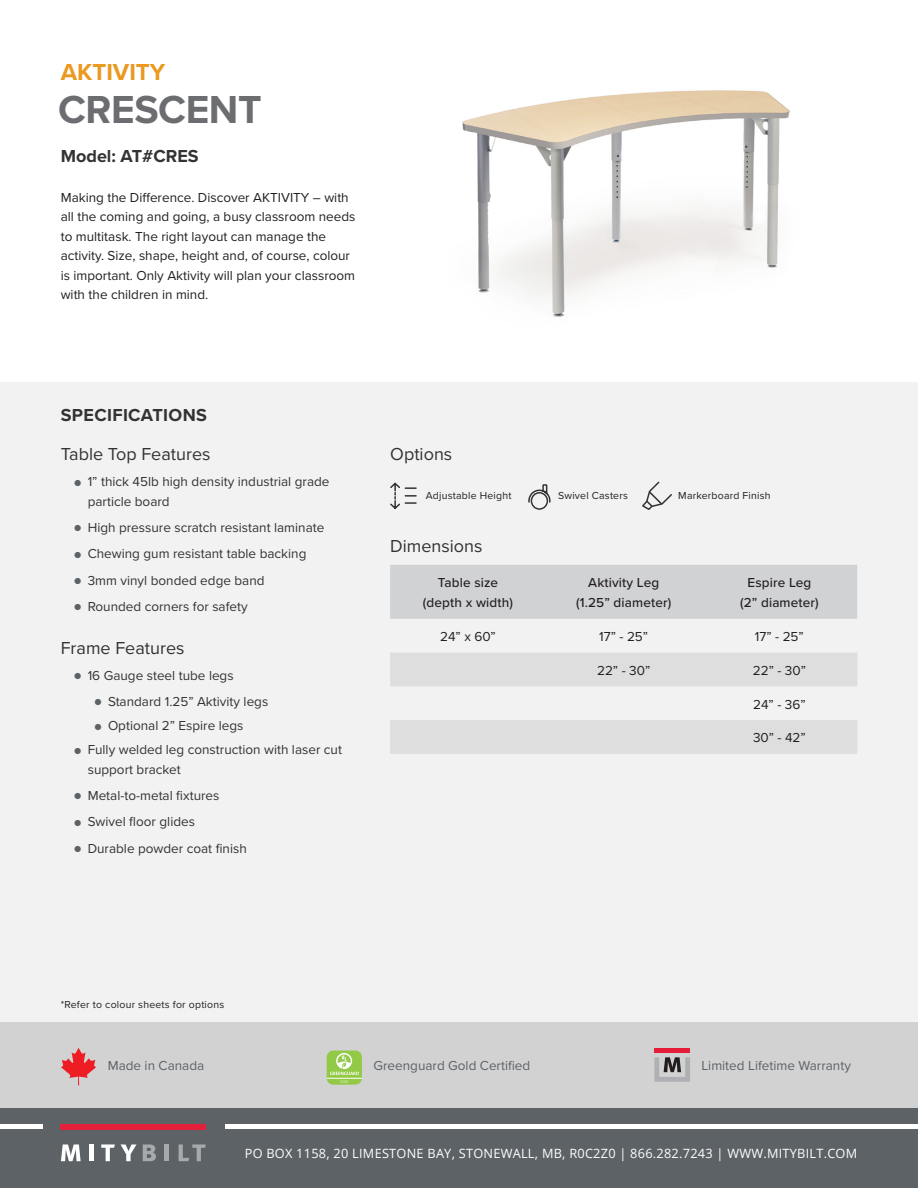
<style>
.page{position:relative;width:918px;height:1188px;background:#fff}
.page>*{position:absolute;margin:0;border:0;box-sizing:border-box;transform-origin:0 0}
.t1{font:700 40.5px "Proxima Nova";letter-spacing:-.01em;color:#6c6d70}
.Overline{font:700 24px "Proxima Nova";color:#ea9921}
.Subheader{font:18px "Proxima Nova";color:#323332}
.Model{font:700 18px "Proxima Nova";letter-spacing:.02em;color:#323332}
.Model-2{font:700 18px "Proxima Nova";color:#323332}
.t2{font:13.5px/19.5px "Proxima Nova";color:#323332}
.Body{font:13.5px/19.5px "Proxima Nova";color:#231f20}
.Table_Headers{font:500 13.5px/19.5px "Proxima Nova";letter-spacing:.01em;color:#231f20;text-align:center}
.t3{font:13.5px "Proxima Nova";color:#5c6266}
.Table_Body{font:13.5px "Proxima Nova";color:#231f20}
.t4{font:12.75px "Open Sans";letter-spacing:.02em;color:#fff}
.Options{font:10.5px "Proxima Nova";letter-spacing:.02em;color:#231f20}
.Small_text{font:10.5px "Proxima Nova";letter-spacing:.02em;color:#231f20}
.s1{font-size:10.5px;color:#5c6266}
</style>
<div class="page">
<div style="left:0;top:382px;width:918px;height:806px;background:#f2f2f3"></div>
<div style="left:0;top:1022px;width:918px;height:87px;background:#d2d2d3"></div>
<div style="left:0;top:1109px;width:918px;height:79px;background:#5c6266"></div>
<div style="left:61px;top:1124px;width:145px;height:5px;background:#e41f39"></div>
<svg style="left:61px;top:1144px;width:20px;height:17px"></svg>
<hr style="left:90px;top:1144px;width:4px;height:17px;background:#fff">
<svg style="left:101px;top:1144px;width:14px;height:17px"></svg>
<svg style="left:121px;top:1144px;width:15px;height:17px"></svg>
<svg style="left:143px;top:1144px;width:13px;height:17px"></svg>
<hr style="left:165px;top:1144px;width:4px;height:17px;background:#a7a9ac">
<svg style="left:179px;top:1144px;width:27px;height:17px"></svg>
<div style="left:225px;top:1124px;width:693px;height:5px;background:#fff"></div>
<div style="left:0;top:1124px;width:42px;height:5px;background:#fff"></div>
<div style="left:327px;top:1051px;width:35px;height:34px;background:#92c947;border-radius:6px"></div>
<hr style="left:327px;top:1078px;width:35px;height:1px;background:#fff">
<svg style="left:330px;top:1053px;width:29px;height:30px"></svg>
<svg style="left:61px;top:1048px;width:35px;height:37px"></svg>
<div style="left:654px;top:1048px;width:36px;height:5px;background:#e41e38"></div>
<svg style="left:654px;top:1057px;width:36px;height:25px"></svg>
<svg style="left:390px;top:482px;width:27px;height:27px"></svg>
<svg style="left:642px;top:481px;width:30px;height:29px"></svg>
<svg style="left:528px;top:484px;width:23px;height:26px"></svg>
<div style="left:390px;top:565px;width:467px;height:54px;background:#d1d2d4"></div>
<svg style="left:390px;top:653px;width:467px;height:101px;fill:#dfdedf"></svg>
<img style="left:462px;top:90px;width:328px;height:227px">
<p class="Overline" style="left:61px;top:54px;width:106px">AKTIVITY</p>
<p class="t1" style="left:58px;top:79px;width:205px">CRESCENT</p>
<p class="Model-2" style="left:61px;top:142px;width:139px">Model: AT#CRES</p>
<p class="Body" style="left:61px;top:187px;width:296px">Making the Difference. Discover AKTIVITY – with all the coming and going, a busy classroom needs to multitask. The right layout can manage the activity. Size, shape, height and, of course, colour is important. Only Aktivity will plan your classroom with the children in mind.</p>
<h3 class="Model" style="left:61px;top:401px;width:148px">SPECIFICATIONS</h3>
<p class="Subheader" style="left:61px;top:441px;width:151px">Table Top Features</p>
<p class="t2" style="left:88px;top:472px;width:243px;text-indent:-14px"><span class="s1">●</span> 1” thick 45lb high density industrial grade particle board</p>
<p class="t2" style="left:74px;top:517px;width:252px"><span class="s1">●</span> High pressure scratch resistant laminate</p>
<p class="t2" style="left:74px;top:544px;width:234px"><span class="s1">●</span> Chewing gum resistant table backing</p>
<p class="t2" style="left:74px;top:570px;width:192px"><span class="s1">●</span> 3mm vinyl bonded edge band</p>
<p class="t2" style="left:74px;top:596px;width:175px"><span class="s1">●</span> Rounded corners for safety</p>
<p class="Subheader" style="left:61px;top:634px;width:125px">Frame Features</p>
<p class="t2" style="left:74px;top:665px;width:161px"><span class="s1">●</span> 16 Gauge steel tube legs</p>
<p class="t2" style="left:94px;top:691px;width:175px"><span class="s1">●</span> Standard 1.25” Aktivity legs</p>
<p class="t2" style="left:94px;top:715px;width:151px"><span class="s1">●</span> Optional 2” Espire legs</p>
<p class="t2" style="left:88px;top:740px;width:256px;text-indent:-14px"><span class="s1">●</span> Fully welded leg construction with laser cut support bracket</p>
<p class="t2" style="left:74px;top:785px;width:147px"><span class="s1">●</span> Metal-to-metal fixtures</p>
<p class="t2" style="left:74px;top:812px;width:122px"><span class="s1">●</span> Swivel floor glides</p>
<p class="t2" style="left:74px;top:838px;width:174px"><span class="s1">●</span> Durable powder coat finish</p>
<p class="Subheader" style="left:390px;top:441px;width:64px">Options</p>
<p class="Options" style="left:426px;top:488px;width:87px">Adjustable Height</p>
<p class="Options" style="left:558px;top:488px;width:71px">Swivel Casters</p>
<p class="Options" style="left:678px;top:488px;width:94px">Markerboard Finish</p>
<p class="Subheader" style="left:390px;top:533px;width:94px">Dimensions</p>
<p class="Table_Headers" style="left:423px;top:573px;width:92px">Table size (depth x width)</p>
<p class="Table_Headers" style="left:576px;top:573px;width:97px">Aktivity Leg (1.25” diameter)</p>
<p class="Table_Headers" style="left:740px;top:573px;width:80px">Espire Leg (2” diameter)</p>
<p class="Table_Body" style="left:440px;top:626px;width:57px">24” x 60”</p>
<p class="Body" style="left:599px;top:626px;width:50px">17” - 25”</p>
<p class="Body" style="left:755px;top:626px;width:50px">17” - 25”</p>
<p class="Body" style="left:597px;top:660px;width:55px">22” - 30”</p>
<p class="Body" style="left:753px;top:660px;width:55px">22” - 30”</p>
<p class="Body" style="left:753px;top:694px;width:54px">24” - 36”</p>
<p class="Body" style="left:753px;top:727px;width:54px">30” - 42”</p>
<p class="Small_text" style="left:61px;top:997px;width:165px">*Refer to colour sheets for options</p>
<p class="t3" style="left:108px;top:1056px;width:98px">Made in Canada</p>
<p class="t3" style="left:374px;top:1056px;width:158px">Greenguard Gold Certified</p>
<p class="t3" style="left:701px;top:1056px;width:151px">Limited Lifetime Warranty</p>
<p class="t4" style="left:245px;top:1144px;width:614px">PO BOX 1158, 20 LIMESTONE BAY, STONEWALL, MB, R0C2Z0 | 866.282.7243 | WWW.MITYBILT.COM</p>
</div>
